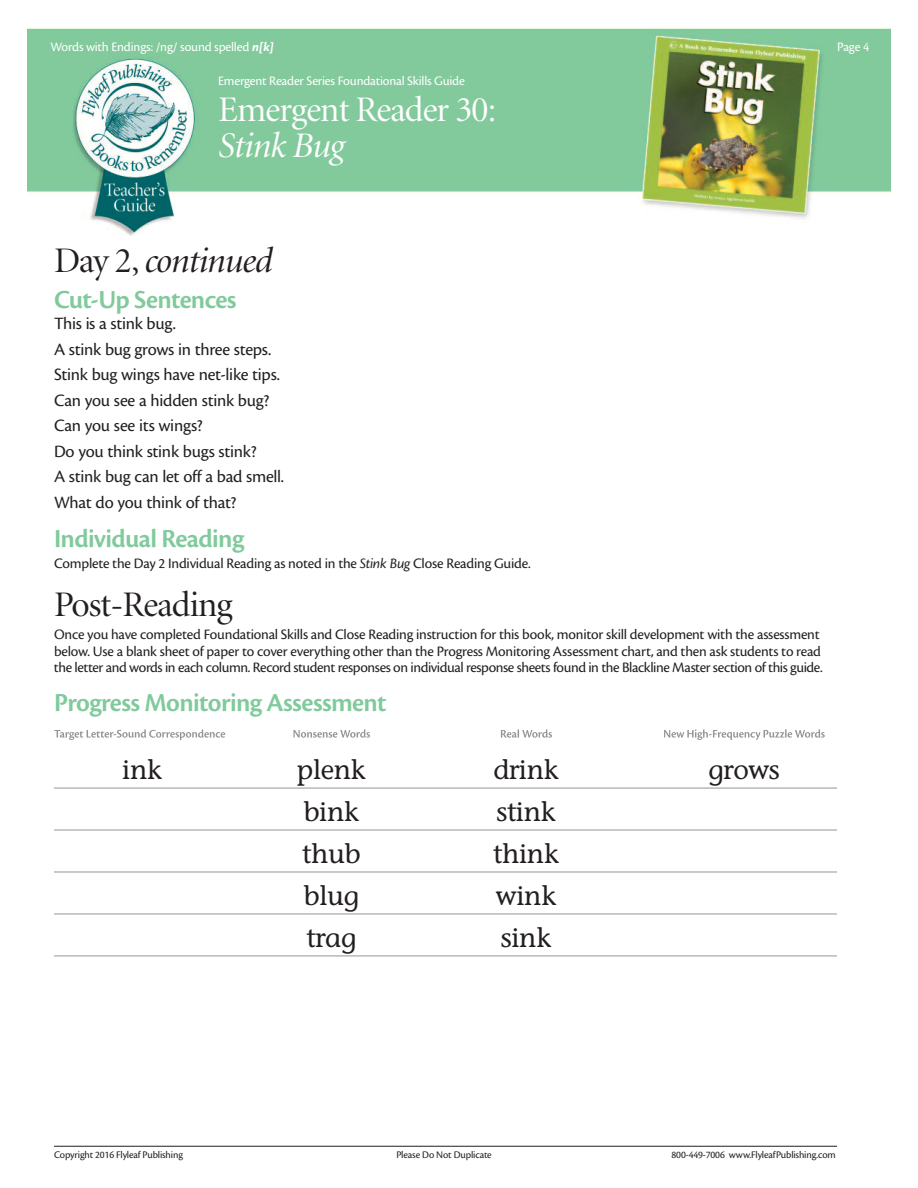
<style>
.page{position:relative;width:918px;height:1188px;background:#fff}
.page>*{position:absolute;margin:0;border:0;box-sizing:border-box;transform-origin:0 0}
.t1{font:36px "Minion Display";letter-spacing:-.025em;color:#fff}
.t2{font:italic 36px "Minion Display";letter-spacing:-.025em;color:#231f20}
.t3{font:36px "Minion Display";letter-spacing:-.025em;color:#231f20}
.t4{font:italic 36px "Minion Display";letter-spacing:-.025em;color:#fff}
.t5{font:600 27px "Cronos Pro";letter-spacing:-.025em;color:#80ca9c}
.t6{font:27px "Stone Informal";letter-spacing:-.015em;color:#231f20}
.t7{font:18px/25.5px "Cronos Pro";letter-spacing:-.015em;color:#231f20}
.t8{font:15px/16.5px "Cronos Pro";letter-spacing:-.015em;color:#231f20}
.t9{font:13.5px "Cronos Pro";letter-spacing:-.015em;color:#fff}
.t10{font:10.5px "Cronos Pro";letter-spacing:-.015em;color:#231f20}
.s1{font-weight:700;font-style:italic}
.s2{font-style:normal}
.s3{font-style:italic}
</style>
<div class="page">
<hr style="left:54px;top:1146px;width:783px;height:1px;background:#231f20">
<img style="left:27px;top:28px;width:864px;height:208px">
<hr style="left:54px;top:788px;width:783px;height:1px;background:#939598">
<hr style="left:54px;top:830px;width:783px;height:1px;background:#939598">
<hr style="left:54px;top:872px;width:783px;height:1px;background:#939598">
<hr style="left:54px;top:914px;width:783px;height:1px;background:#939598">
<hr style="left:54px;top:956px;width:783px;height:1px;background:#939598">
<svg style="left:54px;top:730px;width:46px;height:10px"></svg>
<svg style="left:293px;top:730px;width:53px;height:8px"></svg>
<p class="t9" style="left:50px;top:42px;width:226px">Words with Endings: /ng/ sound spelled <span class="s1">n[k]</span></p>
<p class="t9" style="left:837px;top:42px;width:34px">Page 4</p>
<p class="t9" style="left:218px;top:76px;width:248px">Emergent Reader Series Foundational Skills Guide</p>
<h1 class="t1" style="left:218px;top:95px;width:280px">Emergent Reader 30:</h1>
<h1 class="t4" style="left:218px;top:131px;width:128px">Stink Bug</h1>
<h1 class="t2" style="left:54px;top:246px;width:220px"><span class="s2">Day 2,</span> continued</h1>
<h2 class="t5" style="left:54px;top:290px;width:184px">Cut-Up Sentences</h2>
<p class="t7" style="left:54px;top:312px;width:231px">This is a stink bug.<br>A stink bug grows in three steps.<br>Stink bug wings have net-like tips.<br>Can you see a hidden stink bug?<br>Can you see its wings?<br>Do you think stink bugs stink?<br>A stink bug can let off a bad smell.<br>What do you think of that?</p>
<h2 class="t5" style="left:54px;top:528px;width:192px">Individual Reading</h2>
<p class="t8" style="left:54px;top:556px;width:478px">Complete the Day 2 Individual Reading as noted in the <span class="s3">Stink Bug</span> Close Reading Guide.</p>
<h1 class="t3" style="left:54px;top:590px;width:180px">Post-Reading</h1>
<p class="t8" style="left:54px;top:627px;width:770px">Once you have completed Foundational Skills and Close Reading instruction for this book, monitor skill development with the assessment below. Use a blank sheet of paper to cover everything other than the Progress Monitoring Assessment chart, and then ask students to read the letter and words in each column. Record student responses on individual response sheets found in the Blackline Master section of this guide.</p>
<h2 class="t5" style="left:54px;top:693px;width:334px">Progress Monitoring Assessment</h2>
<h2 class="t6" style="left:122px;top:754px;width:41px">ink</h2>
<h2 class="t6" style="left:297px;top:754px;width:70px">plenk</h2>
<h2 class="t6" style="left:494px;top:754px;width:67px">drink</h2>
<h2 class="t6" style="left:708px;top:754px;width:73px">grows</h2>
<h2 class="t6" style="left:304px;top:796px;width:57px">bink</h2>
<h2 class="t6" style="left:497px;top:796px;width:61px">stink</h2>
<h2 class="t6" style="left:302px;top:838px;width:60px">thub</h2>
<h2 class="t6" style="left:493px;top:838px;width:67px">think</h2>
<h2 class="t6" style="left:304px;top:880px;width:57px">blug</h2>
<h2 class="t6" style="left:496px;top:880px;width:62px">wink</h2>
<h2 class="t6" style="left:306px;top:922px;width:51px">trag</h2>
<h2 class="t6" style="left:501px;top:922px;width:52px">sink</h2>
<p class="t10" style="left:54px;top:1151px;width:130px">Copyright 2016 Flyleaf Publishing</p>
<p class="t10" style="left:396px;top:1151px;width:97px">Please Do Not Duplicate</p>
<p class="t10" style="left:672px;top:1151px;width:166px">800-449-7006 www.FlyleafPublishing.com</p>
</div>
